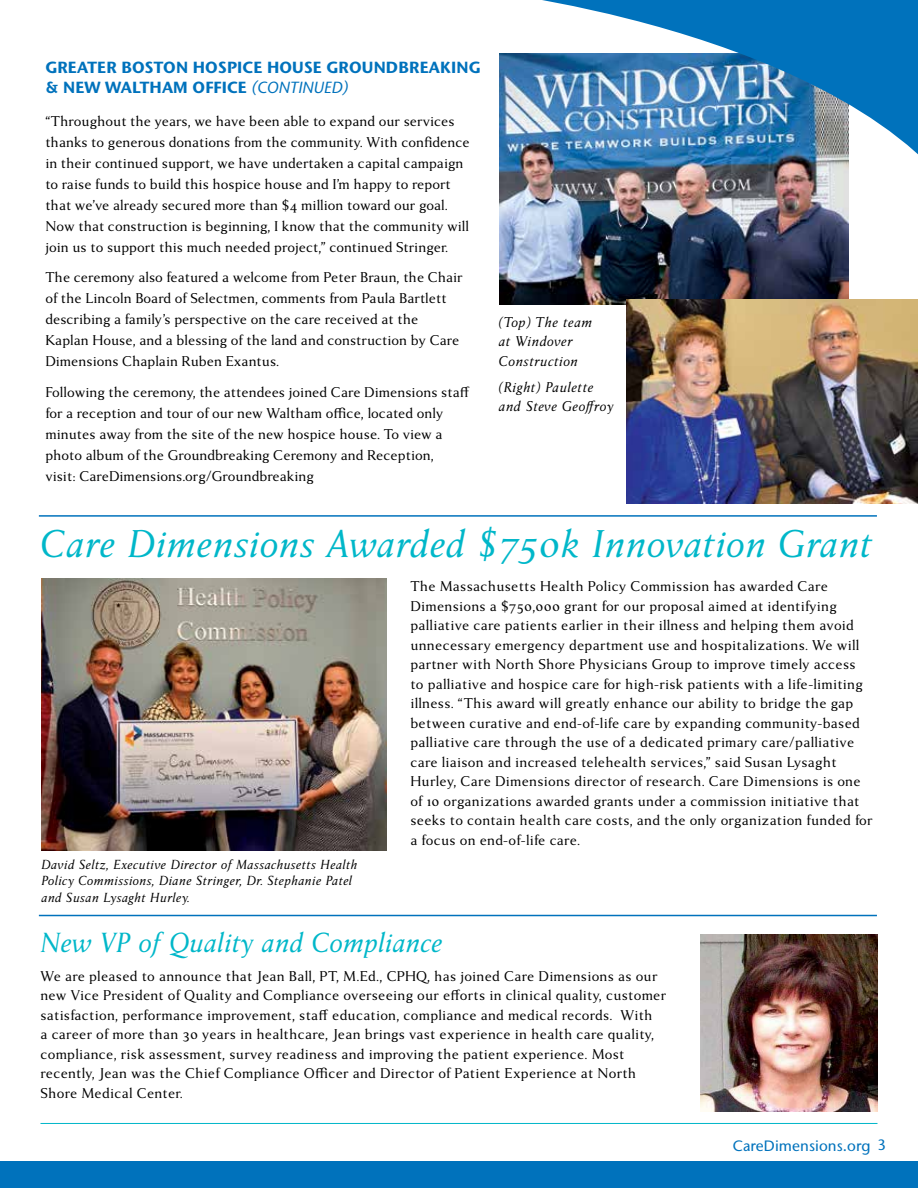
<style>
.page{position:relative;width:918px;height:1188px;background:#fff}
.page>*{position:absolute;margin:0;border:0;box-sizing:border-box;transform-origin:0 0}
.t1{font:italic 42px "Anziano Pro";color:#00b7c9}
.t2{font:italic 30px "Anziano Pro";letter-spacing:-.01em;color:#00b7c9}
.t3{font:700 16.2px/19.4px "Stone Sans IIITC Std";letter-spacing:.01em;color:#0072bc}
.t4{font:15.3px/19.5px "Anziano Pro";letter-spacing:.015em;color:#000}
.t5{font:italic 15.3px/19.5px "Anziano Pro";letter-spacing:.015em;color:#000}
.t6{font:500 15px "Stone Sans IIITC Std";letter-spacing:.005em;color:#0072bc}
.t7{font:italic 14.25px/16.5px "Anziano Pro";letter-spacing:.01em;color:#000}
.s1{font-weight:500;font-style:italic}
</style>
<div class="page">
<img style="left:41px;top:579px;width:346px;height:272px">
<div style="left:0;top:1161px;width:918px;height:27px;background:#0072bc"></div>
<hr style="left:40px;top:1123px;width:838px;height:1px;background:#00b7c9">
<img style="left:700px;top:934px;width:178px;height:177px">
<img style="left:500px;top:256px;width:348px;height:49px">
<img style="left:499px;top:0;width:419px;height:256px">
<hr style="left:39px;top:915px;width:838px;height:1px;background:#0072bc">
<hr style="left:39px;top:515px;width:838px;height:2px;background:#0072bc">
<img style="left:626px;top:299px;width:292px;height:204px">
<p class="t3" style="left:45px;top:58px;width:437px">GREATER BOSTON HOSPICE HOUSE GROUNDBREAKING &amp; NEW WALTHAM OFFICE <span class="s1">(CONTINUED)</span></p>
<p class="t4" style="left:45px;top:111px;width:426px;line-height:21px">“Throughout the years, we have been able to expand our services thanks to generous donations from the community. With confidence in their continued support, we have undertaken a capital campaign to raise funds to build this hospice house and I’m happy to report that we’ve already secured more than $4 million toward our goal.<br>Now that construction is beginning, I know that the community will join us to support this much needed project,” continued Stringer.</p>
<p class="t4" style="left:45px;top:267px;width:419px;line-height:21px">The ceremony also featured a welcome from Peter Braun, the Chair of the Lincoln Board of Selectmen, comments from Paula Bartlett describing a family’s perspective on the care received at the Kaplan House, and a blessing of the land and construction by Care Dimensions Chaplain Ruben Exantus.</p>
<p class="t4" style="left:45px;top:382px;width:425px;line-height:21px">Following the ceremony, the attendees joined Care Dimensions staff for a reception and tour of our new Waltham office, located only minutes away from the site of the new hospice house. To view a photo album of the Groundbreaking Ceremony and Reception,<br>visit: CareDimensions.org/Groundbreaking</p>
<p class="t5" style="left:499px;top:312px;width:95px">(Top) The team at Windover<br>Construction</p>
<p class="t5" style="left:499px;top:377px;width:116px">(Right) Paulette and Steve Geoffroy</p>
<h1 class="t1" style="left:40px;top:518px;width:834px">Care Dimensions Awarded $750k Innovation Grant</h1>
<p class="t7" style="left:41px;top:856px;width:318px">David Seltz, Executive Director of Massachusetts Health<br>Policy Commissions, Diane Stringer, Dr. Stephanie Patel and Susan Lysaght Hurley.</p>
<p class="t4" style="left:410px;top:577px;width:464px">The Massachusetts Health Policy Commission has awarded Care Dimensions a $750,000 grant for our proposal aimed at identifying palliative care patients earlier in their illness and helping them avoid unnecessary emergency department use and hospitalizations. We will partner with North Shore Physicians Group to improve timely access to palliative and hospice care for high-risk patients with a life-limiting illness. “This award will greatly enhance our ability to bridge the gap between curative and end-of-life care by expanding community-based palliative care through the use of a dedicated primary care/palliative care liaison and increased telehealth services,” said Susan Lysaght Hurley, Care Dimensions director of research. Care Dimensions is one of 10 organizations awarded grants under a commission initiative that seeks to contain health care costs, and the only organization funded for a focus on end-of-life care.</p>
<h2 class="t2" style="left:40px;top:924px;width:404px">New VP of Quality and Compliance</h2>
<p class="t4" style="left:40px;top:967px;width:627px">We are pleased to announce that Jean Ball, PT, M.Ed., CPHQ, has joined Care Dimensions as our new Vice President of Quality and Compliance overseeing our efforts in clinical quality, customer satisfaction, performance improvement, staff education, compliance and medical records. With<br>a career of more than 30 years in healthcare, Jean brings vast experience in health care quality, compliance, risk assessment, survey readiness and improving the patient experience. Most recently, Jean was the Chief Compliance Officer and Director of Patient Experience at North Shore Medical Center.</p>
<p class="t6" style="left:733px;top:1136px;width:155px">CareDimensions.org 3</p>
</div>
